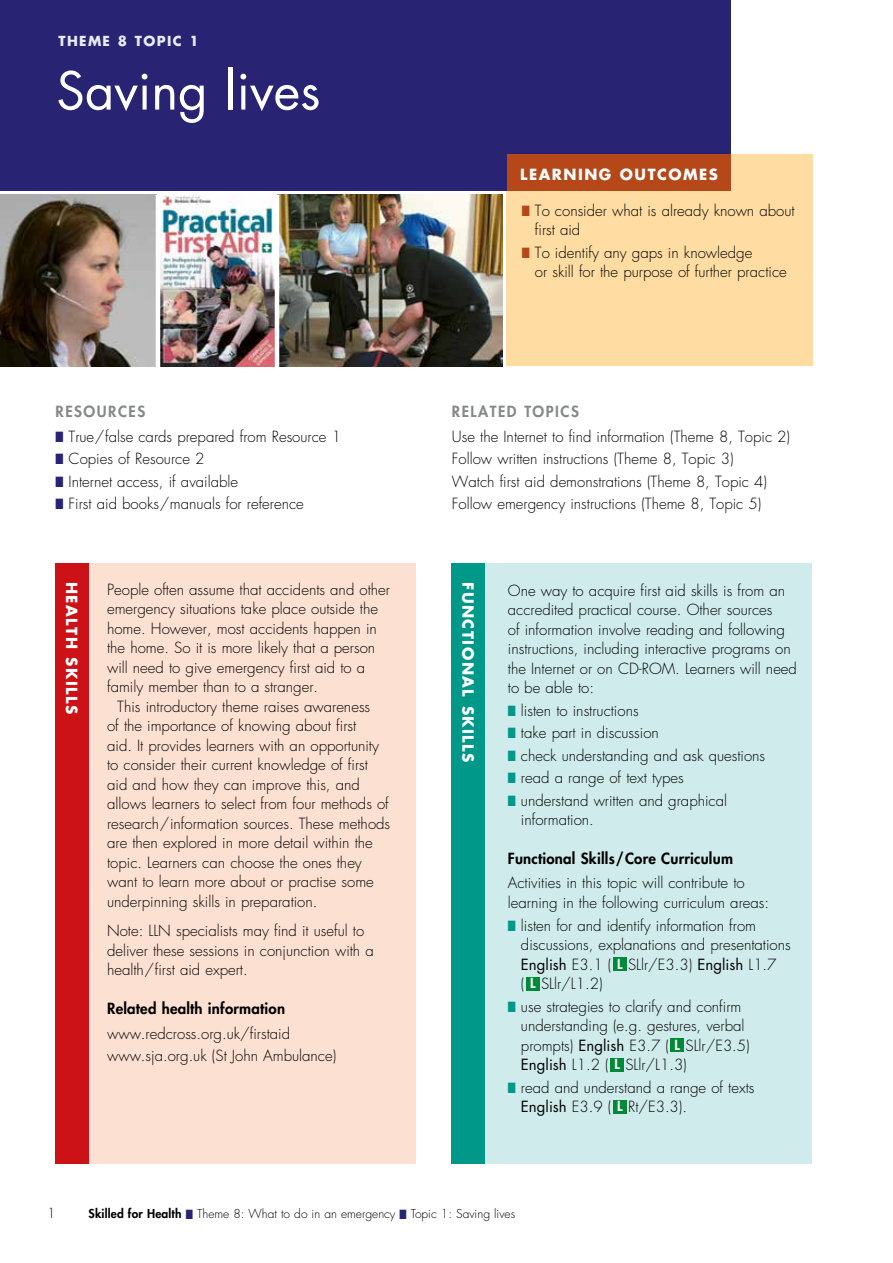
<style>
.page{position:relative;width:893px;height:1263px;background:#fff}
.page>*{position:absolute;margin:0;border:0;box-sizing:border-box;transform-origin:0 0}
.t1{font:51px "Futura Std";color:#fff}
.t2{font:300 15px/19.5px "Futura Std";color:#000}
.t3{font:800 15px "Futura Std";letter-spacing:.015em;color:#000}
.t4{font:700 15px "Futura Std";letter-spacing:.1em;color:#fff}
.t5{font:800 15px "Futura Std";letter-spacing:.1em;color:#878988}
.t6{font:700 13.5px "Futura Std";letter-spacing:.1em;color:#e7edf8}
.t7{font:300 13.5px "Futura Std";color:#000}
.t8{font:300 12px "Futura Std";color:#000}
.s1{color:#282372}
.s2{color:#b54719}
.s3{color:#009989}
.s4{font-weight:400}
.s5{font-weight:800;font-size:13.5px;color:#fff}
.s6{font-weight:800}
</style>
<div class="page">
<img style="left:0;top:195px;width:156px;height:171px">
<img style="left:160px;top:195px;width:115px;height:171px">
<img style="left:279px;top:195px;width:223px;height:171px">
<div style="left:507px;top:155px;width:306px;height:211px;background:#fedca2"></div>
<div style="left:0;top:0;width:730px;height:190px;background:#282372"></div>
<div style="left:507px;top:155px;width:223px;height:36px;background:#b54719"></div>
<div style="left:452px;top:564px;width:360px;height:600px;background:#d0ebeb"></div>
<div style="left:452px;top:564px;width:33px;height:600px;background:#009989"></div>
<div style="left:613px;top:957px;width:13px;height:14px;background:#008a38"></div>
<div style="left:526px;top:977px;width:14px;height:13px;background:#008a38"></div>
<div style="left:671px;top:1038px;width:13px;height:14px;background:#008a38"></div>
<div style="left:610px;top:1058px;width:14px;height:13px;background:#008a38"></div>
<div style="left:613px;top:1100px;width:13px;height:13px;background:#008a38"></div>
<div style="left:56px;top:564px;width:360px;height:600px;background:#fce0d1"></div>
<div style="left:56px;top:564px;width:33px;height:600px;background:#cc1216"></div>
<p class="t6" style="left:58px;top:32px;width:142px">THEME 8 TOPIC 1</p>
<h1 class="t1" style="left:56px;top:58px;width:266px">Saving lives</h1>
<p class="t5" style="left:56px;top:402px;width:91px">RESOURCES</p>
<p class="t2" style="left:56px;top:427px;width:287px"><span class="s1">■</span> True/false cards prepared from Resource 1</p>
<p class="t2" style="left:56px;top:449px;width:150px"><span class="s1">■</span> Copies of Resource 2</p>
<p class="t2" style="left:56px;top:472px;width:184px"><span class="s1">■</span> Internet access, if available</p>
<p class="t2" style="left:56px;top:494px;width:250px"><span class="s1">■</span> First aid books/manuals for reference</p>
<p class="t4" style="left:82px;top:582px;width:134px;rotate:90deg">HEALTH SKILLS</p>
<p class="t2" style="left:107px;top:580px;width:284px">People often assume that accidents and other emergency situations take place outside the home. However, most accidents happen in the home. So it is more likely that a person will need to give emergency first aid to a family member than to a stranger.</p>
<p class="t2" style="left:107px;top:697px;width:285px;text-indent:10px">This introductory theme raises awareness<br>of the importance of knowing about first<br>aid. It provides learners with an opportunity to consider their current knowledge of first aid and how they can improve this, and allows learners to select from four methods of research/information sources. These methods are then explored in more detail within the topic. Learners can choose the ones they want to learn more about or practise some underpinning skills in preparation.</p>
<p class="t2" style="left:107px;top:921px;width:268px">Note: LLN specialists may find it useful to deliver these sessions in conjunction with a health/first aid expert.</p>
<p class="t3" style="left:107px;top:999px;width:179px">Related health information</p>
<p class="t2" style="left:107px;top:1022px;width:231px;line-height:22.5px">www.redcross.org.uk/firstaid www.sja.org.uk (St John Ambulance)</p>
<p class="t4" style="left:520px;top:164px;width:199px">LEARNING OUTCOMES</p>
<p class="t2" style="left:535px;top:201px;width:261px;text-indent:-13px"><span class="s2">■</span> To consider what is already known about first aid</p>
<p class="t2" style="left:535px;top:243px;width:253px;text-indent:-13px"><span class="s2">■</span> To identify any gaps in knowledge<br>or skill for the purpose of further practice</p>
<p class="t5" style="left:452px;top:402px;width:129px">RELATED TOPICS</p>
<p class="t2" style="left:452px;top:425px;width:340px;line-height:22.5px">Use the Internet to find information (Theme 8, Topic 2)<br>Follow written instructions (Theme 8, Topic 3)<br>Watch first aid demonstrations (Theme 8, Topic 4)<br>Follow emergency instructions (Theme 8, Topic 5)</p>
<p class="t4" style="left:478px;top:582px;width:182px;rotate:90deg">FUNCTIONAL SKILLS</p>
<p class="t2" style="left:508px;top:581px;width:291px">One way to acquire first aid skills is from an accredited practical course. Other sources<br>of information involve reading and following instructions, including interactive programs on the Internet or on CD-ROM. Learners will need to be able to:</p>
<p class="t2" style="left:508px;top:701px;width:132px"><span class="s3">■</span> listen to instructions</p>
<p class="t2" style="left:508px;top:723px;width:153px"><span class="s3">■</span> take part in discussion</p>
<p class="t2" style="left:508px;top:746px;width:259px"><span class="s3">■</span> check understanding and ask questions</p>
<p class="t2" style="left:508px;top:768px;width:177px"><span class="s3">■</span> read a range of text types</p>
<p class="t2" style="left:521px;top:791px;width:208px;text-indent:-13px"><span class="s3">■</span> understand written and graphical information.</p>
<p class="t3" style="left:508px;top:849px;width:227px">Functional Skills/Core Curriculum</p>
<p class="t2" style="left:508px;top:874px;width:263px">Activities in this topic will contribute to learning in the following curriculum areas:</p>
<p class="t2" style="left:521px;top:916px;width:271px;text-indent:-13px"><span class="s3">■</span> listen for and identify information from discussions, explanations and presentations <span class="s4">English</span> E3.1 ( <span class="s5">L</span> SLlr/E3.3) <span class="s4">English</span> L1.7<br>( <span class="s5">L</span> SLlr/L1.2)</p>
<p class="t2" style="left:521px;top:997px;width:230px;text-indent:-13px"><span class="s3">■</span> use strategies to clarify and confirm understanding (e.g. gestures, verbal prompts) <span class="s4">English</span> E3.7 ( <span class="s5">L</span> SLlr/E3.5)<br><span class="s4">English</span> L1.2 ( <span class="s5">L</span> SLlr/L1.3)</p>
<p class="t2" style="left:521px;top:1078px;width:235px;text-indent:-13px"><span class="s3">■</span> read and understand a range of texts<br><span class="s4">English</span> E3.9 ( <span class="s5">L</span> Rt/E3.3).</p>
<p class="t7" style="left:47px;top:1204px;width:10px">1</p>
<p class="t8" style="left:89px;top:1206px;width:428px"><span class="s6">Skilled for Health</span> <span class="s1">■</span> Theme 8: What to do in an emergency <span class="s1">■</span> Topic 1: Saving lives</p>
</div>
